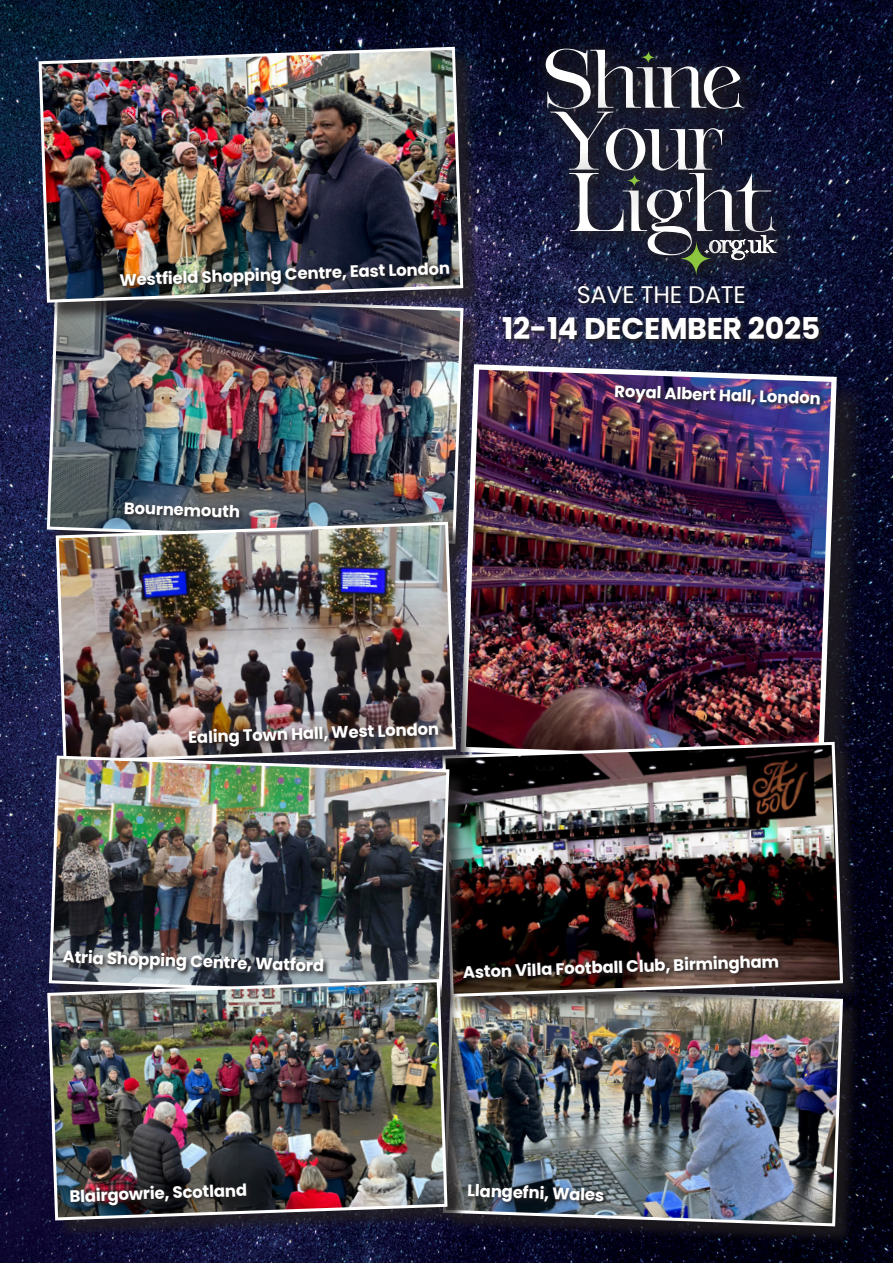
<style>
.page{position:relative;width:893px;height:1263px;background:#fff}
.page>*{position:absolute;margin:0;border:0;box-sizing:border-box;transform-origin:0 0}
.t1{font:700 30px "Poppins";letter-spacing:-.01em;color:#fff}
.t2{font:24px "Poppins";letter-spacing:-.01em;color:#fff}
.t3{font:700 16.5px "Poppins";color:#fff}
</style>
<div class="page">
<img style="left:0;top:0;width:893px;height:1263px">
<div style="left:536px;top:39px;width:253px;height:249px;background:#231f20;opacity:.8"></div>
<div style="left:519px;top:21px;width:262px;height:128px;background:#231f20;opacity:.8"></div>
<div style="left:616px;top:27px;width:76px;height:73px;background:#231f20;opacity:.8"></div>
<div style="left:525px;top:84px;width:238px;height:126px;background:#231f20;opacity:.8"></div>
<div style="left:544px;top:145px;width:270px;height:150px;background:#231f20;opacity:.8"></div>
<div style="left:680px;top:209px;width:133px;height:90px;background:#231f20;opacity:.8"></div>
<div style="left:656px;top:217px;width:92px;height:95px;background:#231f20;opacity:.8"></div>
<svg style="left:545px;top:49px;width:232px;height:226px;background:#3d3f51"></svg>
<img style="left:45px;top:321px;width:420px;height:224px">
<svg style="left:122px;top:500px;width:124px;height:20px;background:#444b53"></svg>
<div style="left:446px;top:988px;width:415px;height:257px;background:#231f20;opacity:.75"></div>
<img style="left:466px;top:1015px;width:379px;height:213px">
<div style="left:41px;top:50px;width:440px;height:271px;background:#231f20;opacity:.75"></div>
<img style="left:37px;top:45px;width:428px;height:259px">
<div style="left:465px;top:368px;width:404px;height:429px;background:#231f20;opacity:.75"></div>
<img style="left:458px;top:361px;width:381px;height:379px">
<div style="left:445px;top:745px;width:416px;height:270px;background:#231f20;opacity:.75"></div>
<img style="left:468px;top:740px;width:377px;height:258px">
<img style="left:117px;top:260px;width:339px;height:32px">
<svg style="left:500px;top:284px;width:326px;height:62px;background:#1b1e3b"></svg>
<svg style="left:468px;top:953px;width:317px;height:32px;background:#3a2924"></svg>
<div style="left:58px;top:525px;width:416px;height:257px;background:#231f20;opacity:.75"></div>
<img style="left:54px;top:520px;width:403px;height:238px">
<img style="left:187px;top:721px;width:257px;height:32px">
<svg style="left:466px;top:1182px;width:144px;height:26px;background:#38434e"></svg>
<img style="left:613px;top:383px;width:213px;height:28px">
<div style="left:52px;top:758px;width:416px;height:257px;background:#231f20;opacity:.75"></div>
<img style="left:47px;top:754px;width:404px;height:228px">
<svg style="left:61px;top:948px;width:269px;height:30px;background:#60656c"></svg>
<div style="left:50px;top:982px;width:416px;height:257px;background:#231f20;opacity:.75"></div>
<img style="left:46px;top:978px;width:403px;height:244px">
<img style="left:68px;top:1182px;width:185px;height:29px">
<p class="t3" style="left:119px;top:270px;width:332px;rotate:-2deg">Westfield Shopping Centre, East London</p>
<p class="t3" style="left:124px;top:498px;width:118px;rotate:2deg">Bournemouth</p>
<p class="t2" style="left:577px;top:281px;width:171px">SAVE THE DATE</p>
<p class="t1" style="left:502px;top:311px;width:320px">12-14 DECEMBER 2025</p>
<p class="t3" style="left:615px;top:382px;width:208px;rotate:2deg">Royal Albert Hall, London</p>
<p class="t3" style="left:188px;top:728px;width:252px;rotate:-2deg">Ealing Town Hall, West London</p>
<p class="t3" style="left:63px;top:947px;width:263px;rotate:2deg">Atria Shopping Centre, Watford</p>
<p class="t3" style="left:463px;top:963px;width:318px;rotate:-2deg">Aston Villa Football Club, Birmingham</p>
<p class="t3" style="left:69px;top:1187px;width:179px;rotate:-2deg">Blairgowrie, Scotland</p>
<p class="t3" style="left:468px;top:1181px;width:138px;rotate:2deg">Llangefni, Wales</p>
</div>
